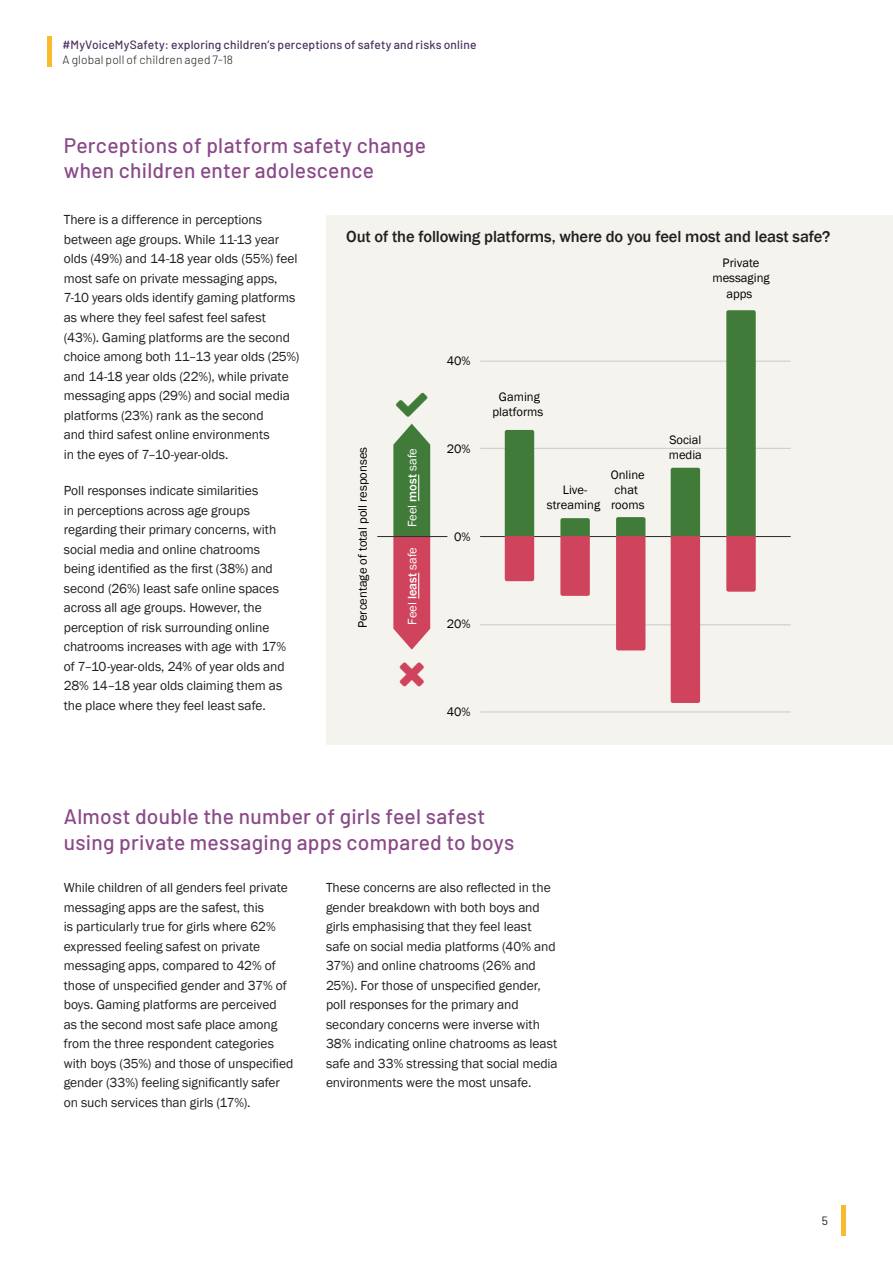
<style>
.page{position:relative;width:893px;height:1263px;background:#fff}
.page>*{position:absolute;margin:0;border:0;box-sizing:border-box;transform-origin:0 0}
.Smaller_subheader{font:500 21px/25.2px "Barlow";letter-spacing:.015em;color:#8a4988}
.Graph_title{font:500 16.5px "Franklin Gothic";letter-spacing:-.01em;color:#231f20}
.Body_copy_9pt{font:13.5px/19.5px "Franklin Gothic";letter-spacing:-.005em;color:#231f20}
.t1{font:12.6px/15.1px "Franklin Gothic";color:#000;text-align:center}
.t2{font:12.6px "Franklin Gothic";color:#fff}
.t3{font:500 12px "Barlow";letter-spacing:.01em;color:#4c305e}
.t4{font:300 12px "Barlow";letter-spacing:.01em;color:#231f20}
.t5{font:12px "Barlow";color:#231f20}
.s1{font-weight:500}
</style>
<div class="page">
<hr style="left:48px;top:37px;width:4px;height:30px;background:#faba2f">
<hr style="left:841px;top:1205px;width:4px;height:31px;background:#faba2f">
<div style="left:326px;top:215px;width:567px;height:530px;background:#f4f3ee"></div>
<hr style="left:480px;top:624px;width:311px;height:1px;background:#ccc">
<hr style="left:480px;top:711px;width:311px;height:1px;background:#ccc">
<hr style="left:480px;top:536px;width:311px;height:1px;background:#333">
<hr style="left:480px;top:448px;width:311px;height:1px;background:#ccc">
<hr style="left:480px;top:361px;width:311px;height:1px;background:#ccc">
<svg style="left:505px;top:430px;width:29px;height:151px;background:#6a6a44"></svg>
<svg style="left:560px;top:518px;width:30px;height:78px;background:#b05358"></svg>
<svg style="left:616px;top:517px;width:29px;height:133px;background:#bb4b58"></svg>
<svg style="left:671px;top:468px;width:29px;height:235px;background:#a65352"></svg>
<svg style="left:726px;top:310px;width:30px;height:282px;background:#607345"></svg>
<hr style="left:377px;top:536px;width:70px;height:1px;background:#333">
<svg style="left:393px;top:424px;width:37px;height:226px;background:#936e5d"></svg>
<p class="t3" style="left:63px;top:35px;width:415px">#MyVoiceMySafety: exploring children’s perceptions of safety and risks online</p>
<p class="t4" style="left:63px;top:51px;width:172px">A global poll of children aged 7-18</p>
<p class="Smaller_subheader" style="left:64px;top:131px;width:364px">Perceptions of platform safety change when children enter adolescence</p>
<p class="Body_copy_9pt" style="left:64px;top:211px;width:237px">There is a difference in perceptions between age groups. While 11-13 year olds (49%) and 14-18 year olds (55%) feel most safe on private messaging apps, 7-10 years olds identify gaming platforms as where they feel safest feel safest (43%). Gaming platforms are the second choice among both 11–13 year olds (25%) and 14-18 year olds (22%), while private messaging apps (29%) and social media platforms (23%) rank as the second<br>and third safest online environments<br>in the eyes of 7–10-year-olds.</p>
<p class="Body_copy_9pt" style="left:64px;top:481px;width:224px">Poll responses indicate similarities<br>in perceptions across age groups regarding their primary concerns, with social media and online chatrooms being identified as the first (38%) and second (26%) least safe online spaces across all age groups. However, the perception of risk surrounding online chatrooms increases with age with 17% of 7–10-year-olds, 24% of year olds and 28% 14–18 year olds claiming them as the place where they feel least safe.</p>
<p class="Graph_title" style="left:346px;top:227px;width:486px">Out of the following platforms, where do you feel most and least safe?</p>
<p class="t1" style="left:355px;top:628px;width:183px;rotate:-90deg">Percentage of total poll responses</p>
<p class="t2" style="left:404px;top:527px;width:80px;rotate:-90deg">Feel <span class="s1">most</span> safe</p>
<p class="t2" style="left:404px;top:625px;width:79px;rotate:-90deg">Feel <span class="s1">least</span> safe</p>
<p class="t1" style="left:447px;top:353px;width:25px">40%</p>
<p class="t1" style="left:447px;top:441px;width:25px">20%</p>
<p class="t1" style="left:454px;top:529px;width:18px">0%</p>
<p class="t1" style="left:492px;top:389px;width:52px">Gaming platforms</p>
<p class="t1" style="left:547px;top:482px;width:55px">Live&shy;streaming</p>
<p class="t1" style="left:611px;top:467px;width:35px;text-align:left">Online chat rooms</p>
<p class="t1" style="left:712px;top:256px;width:59px">Private messaging apps</p>
<p class="t1" style="left:669px;top:432px;width:35px;text-align:left">Social media</p>
<p class="t1" style="left:447px;top:617px;width:25px">20%</p>
<p class="t1" style="left:447px;top:705px;width:25px">40%</p>
<p class="Smaller_subheader" style="left:64px;top:802px;width:452px">Almost double the number of girls feel safest using private messaging apps compared to boys</p>
<p class="Body_copy_9pt" style="left:64px;top:878px;width:231px">While children of all genders feel private messaging apps are the safest, this<br>is particularly true for girls where 62% expressed feeling safest on private messaging apps, compared to 42% of those of unspecified gender and 37% of boys. Gaming platforms are perceived as the second most safe place among from the three respondent categories with boys (35%) and those of unspecified gender (33%) feeling significantly safer on such services than girls (17%).</p>
<p class="Body_copy_9pt" style="left:326px;top:878px;width:233px">These concerns are also reflected in the gender breakdown with both boys and girls emphasising that they feel least safe on social media platforms (40% and 37%) and online chatrooms (26% and 25%). For those of unspecified gender, poll responses for the primary and secondary concerns were inverse with 38% indicating online chatrooms as least safe and 33% stressing that social media environments were the most unsafe.</p>
<p class="t5" style="left:822px;top:1212px;width:8px">5</p>
</div>
